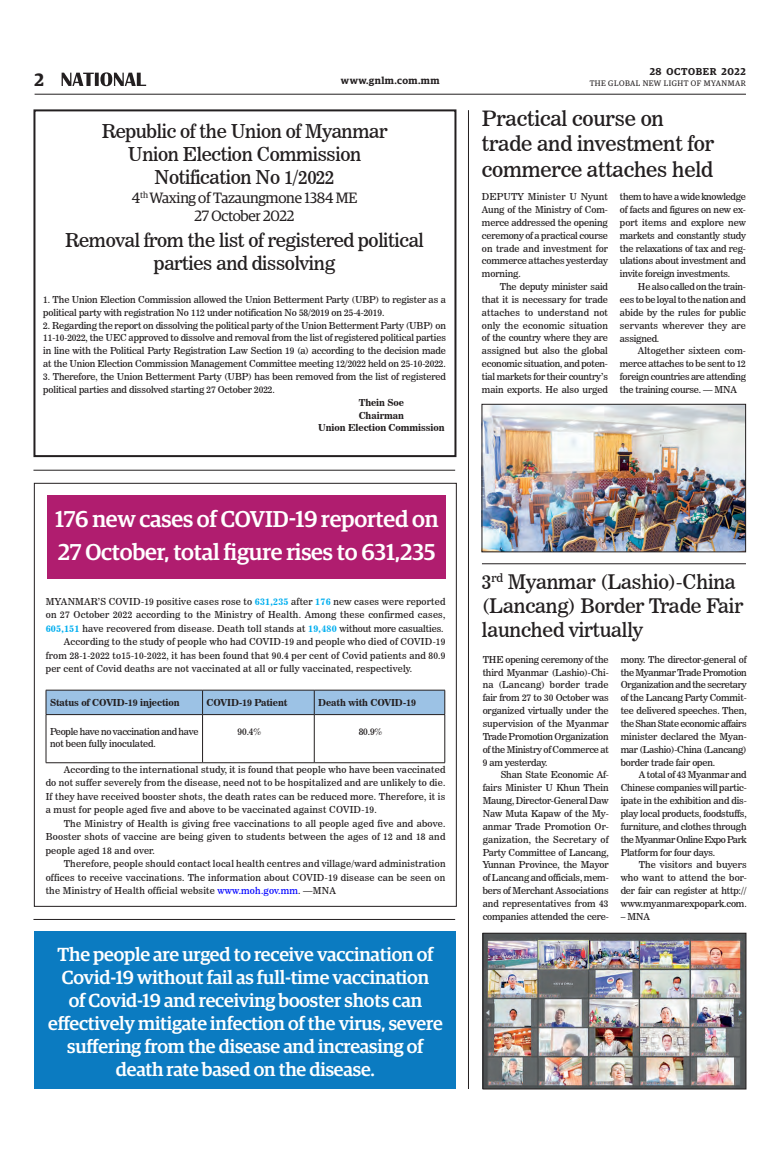
<style>
.page{position:relative;width:773px;height:1152px;background:#fff}
.page>*{position:absolute;margin:0;border:0;box-sizing:border-box;transform-origin:0 0}
._2_Clm_Head{font:500 23px/33.2px "Guardian Egyp";letter-spacing:-.01em;color:#fff}
._2_Clm_Head-2{font:21px/25.2px "News 706 BT Roman C";letter-spacing:-.01em;color:#231f20}
._2_Clm_Head-3{font:20px/24px "News 706 BT Roman C";letter-spacing:-.01em;color:#231f20}
.Brief_2nd_Body{font:500 19px/23px "Guardian Egyp";letter-spacing:-.01em;color:#fff;text-align:center}
._1_Clm_Head{font:19px/22.8px "News 706 BT Roman C";letter-spacing:-.02em;color:#231f20;text-align:center}
.t1{font:600 18px "Guardian Egyp";color:#231f20}
._1_Clm_Head-2{font:15px "Guardian Egyp";letter-spacing:-.02em;color:#231f20}
.t2{font:600 10px "Guardian Egyp";letter-spacing:.055em;color:#231f20}
._2nd_Body{font:9.5px/12.9px "News 706 BT Roman C";letter-spacing:-.01em;color:#231f20;text-align:justify}
.Normal_Para{font:9.5px/12.9px "News 706 BT Roman C";letter-spacing:-.01em;color:#231f20;text-align:justify}
._2nd_Body-2{font:9.5px "News 706 BT Bold C";letter-spacing:-.01em;color:#231f20}
.t3{font:8px "Guardian Egyp";letter-spacing:.06em;color:#231f20}
.s1{font-family:"News 706 BT Bold C";color:#00aeef}
.s2{color:#00f}
</style>
<div class="page">
<hr style="left:35px;top:94px;width:711px;height:1px;background:#231f20">
<svg style="left:62px;top:72px;width:84px;height:14px"></svg>
<div style="left:34px;top:931px;width:421px;height:158px;background:#0b7bc1"></div>
<div style="left:33px;top:109px;width:423px;height:348px;border:2px solid #231f20"></div>
<div style="left:47px;top:496px;width:398px;height:83px;background:#b01d6f"></div>
<div style="left:46px;top:690px;width:399px;height:24px;background:#9cc2e5"></div>
<hr style="left:46px;top:714px;width:156px;height:1px;background:#231f20">
<hr style="left:46px;top:715px;width:1px;height:48px;background:#231f20">
<hr style="left:202px;top:714px;width:112px;height:1px;background:#231f20">
<hr style="left:202px;top:715px;width:1px;height:48px;background:#231f20">
<hr style="left:314px;top:714px;width:131px;height:1px;background:#231f20">
<hr style="left:314px;top:715px;width:1px;height:48px;background:#231f20">
<hr style="left:444px;top:715px;width:1px;height:48px;background:#231f20">
<hr style="left:46px;top:763px;width:156px;height:1px;background:#231f20">
<hr style="left:202px;top:763px;width:112px;height:1px;background:#231f20">
<hr style="left:314px;top:763px;width:131px;height:1px;background:#231f20">
<img style="left:484px;top:406px;width:259px;height:144px">
<div style="left:482px;top:404px;width:263px;height:148px;border:1px solid #231f20"></div>
<img style="left:485px;top:935px;width:259px;height:152px">
<div style="left:483px;top:933px;width:263px;height:156px;border:1px solid #231f20"></div>
<hr style="left:482px;top:564px;width:264px;height:1px;background:#231f20">
<hr style="left:468px;top:110px;width:1px;height:979px;background:#231f20">
<hr style="left:33px;top:470px;width:422px;height:1px;background:#231f20">
<hr style="left:33px;top:919px;width:422px;height:1px;background:#231f20">
<h3 class="t1" style="left:35px;top:67px;width:11px">2</h3>
<p class="t2" style="left:649px;top:64px;width:98px">28 OCTOBER 2022</p>
<p class="t2" style="left:341px;top:73px;width:100px">www.gnlm.com.mm</p>
<p class="t3" style="left:589px;top:78px;width:158px">THE GLOBAL NEW LIGHT OF MYANMAR</p>
<p class="_1_Clm_Head" style="left:102px;top:120px;width:287px">Republic of the Union of Myanmar</p>
<p class="_1_Clm_Head" style="left:128px;top:143px;width:235px">Union Election Commission</p>
<p class="_1_Clm_Head" style="left:154px;top:166px;width:181px">Notification No 1/2022</p>
<p class="_1_Clm_Head-2" style="left:132px;top:187px;width:227px">4<sup>th</sup> Waxing of Tazaungmone 1384 ME</p>
<p class="_1_Clm_Head-2" style="left:194px;top:205px;width:102px">27 October 2022</p>
<p class="_1_Clm_Head" style="left:65px;top:229px;width:360px">Removal from the list of registered political parties and dissolving</p>
<p class="Normal_Para" style="left:43px;top:293px;width:404px">1. The Union Election Commission allowed the Union Betterment Party (UBP) to register as a political party with registration No 112 under notification No 58/2019 on 25-4-2019.</p>
<p class="Normal_Para" style="left:43px;top:319px;width:404px">2. Regarding the report on dissolving the political party of the Union Betterment Party (UBP) on 11-10-2022, the UEC approved to dissolve and removal from the list of registered political parties in line with the Political Party Registration Law Section 19 (a) according to the decision made at the Union Election Commission Management Committee meeting 12/2022 held on 25-10-2022.</p>
<p class="Normal_Para" style="left:43px;top:370px;width:404px">3. Therefore, the Union Betterment Party (UBP) has been removed from the list of registered political parties and dissolved starting 27 October 2022.</p>
<p class="_2nd_Body-2" style="left:359px;top:397px;width:47px">Thein Soe</p>
<p class="_2nd_Body-2" style="left:359px;top:409px;width:47px">Chairman</p>
<p class="_2nd_Body-2" style="left:318px;top:422px;width:128px">Union Election Commission</p>
<p class="_2_Clm_Head" style="left:55px;top:501px;width:385px">176 new cases of COVID-19 reported on<br>27 October, total figure rises to 631,235</p>
<p class="Normal_Para" style="left:46px;top:595px;width:401px;line-height:13.5px">MYANMAR’S COVID-19 positive cases rose to <span class="s1">631,235</span> after <span class="s1">176</span> new cases were reported on 27 October 2022 according to the Ministry of Health. Among these confirmed cases, <span class="s1">605,151</span> have recovered from disease. Death toll stands at <span class="s1">19,480</span> without more casualties.</p>
<p class="_2nd_Body" style="left:46px;top:635px;width:401px;line-height:13.5px;text-indent:18px">According to the study of people who had COVID-19 and people who died of COVID-19 from 28-1-2022 to15-10-2022, it has been found that 90.4 per cent of Covid patients and 80.9 per cent of Covid deaths are not vaccinated at all or fully vaccinated, respectively.</p>
<p class="_2nd_Body-2" style="left:50px;top:697px;width:131px">Status of COVID-19 injection</p>
<p class="_2nd_Body-2" style="left:206px;top:697px;width:82px">COVID-19 Patient</p>
<p class="_2nd_Body-2" style="left:318px;top:697px;width:99px">Death with COVID-19</p>
<p class="_2nd_Body" style="left:50px;top:726px;width:150px;line-height:11.4px">People have no vaccination and have not been fully inoculated.</p>
<p class="_2nd_Body" style="left:237px;top:725px;width:25px">90.4%</p>
<p class="_2nd_Body" style="left:358px;top:725px;width:25px">80.9%</p>
<p class="_2nd_Body" style="left:46px;top:762px;width:401px;line-height:13.5px;text-indent:18px">According to the international study, it is found that people who have been vaccinated do not suffer severely from the disease, need not to be hospitalized and are unlikely to die.<br>If they have received booster shots, the death rates can be reduced more. Therefore, it is a must for people aged five and above to be vaccinated against COVID-19.</p>
<p class="_2nd_Body" style="left:46px;top:816px;width:401px;line-height:13.5px;text-indent:18px">The Ministry of Health is giving free vaccinations to all people aged five and above.<br>Booster shots of vaccine are being given to students between the ages of 12 and 18 and people aged 18 and over.</p>
<p class="_2nd_Body" style="left:46px;top:857px;width:401px;line-height:13.5px;text-indent:18px">Therefore, people should contact local health centres and village/ward administration offices to receive vaccinations. The information about COVID-19 disease can be seen on the Ministry of Health official website <span class="s2">www.moh.gov.mm</span>. —MNA</p>
<p class="Brief_2nd_Body" style="left:48px;top:942px;width:396px">The people are urged to receive vaccination of Covid-19 without fail as full-time vaccination<br>of Covid-19 and receiving booster shots can effectively mitigate infection of the virus, severe suffering from the disease and increasing of death rate based on the disease.</p>
<p class="_2_Clm_Head-2" style="left:482px;top:106px;width:233px">Practical course on trade and investment for commerce attaches held</p>
<p class="Normal_Para" style="left:482px;top:190px;width:127px">DEPUTY Minister U Nyunt Aung of the Ministry of Com&shy;merce addressed the opening ceremony of a practical course on trade and investment for commerce attaches yesterday morning.</p>
<p class="_2nd_Body" style="left:482px;top:280px;width:127px;text-indent:18px">The deputy minister said that it is necessary for trade attaches to understand not only the economic situation of the country where they are assigned but also the global economic situation, and poten&shy;tial markets for their country’s main exports. He also urged</p>
<p class="_2nd_Body" style="left:620px;top:190px;width:127px">them to have a wide knowledge of facts and figures on new ex&shy;port items and explore new markets and constantly study the relaxations of tax and reg&shy;ulations about investment and invite foreign investments.</p>
<p class="_2nd_Body" style="left:620px;top:280px;width:127px;text-indent:18px">He also called on the train&shy;ees to be loyal to the nation and abide by the rules for public servants wherever they are assigned.</p>
<p class="_2nd_Body" style="left:620px;top:345px;width:127px;text-indent:18px">Altogether sixteen com&shy;merce attaches to be sent to 12 foreign countries are attending the training course. — MNA</p>
<p class="_2_Clm_Head-3" style="left:482px;top:570px;width:263px">3<sup>rd</sup> Myanmar (Lashio)-China (Lancang) Border Trade Fair launched virtually</p>
<p class="Normal_Para" style="left:482px;top:653px;width:127px">THE opening ceremony of the third Myanmar (Lashio)-Chi&shy;na (Lancang) border trade fair from 27 to 30 October was organized virtually under the supervision of the Myanmar Trade Promotion Organization of the Ministry of Commerce at 9 am yesterday.</p>
<p class="_2nd_Body" style="left:482px;top:769px;width:127px;text-indent:18px">Shan State Economic Af&shy;fairs Minister U Khun Thein Maung, Director-General Daw Naw Muta Kapaw of the My&shy;anmar Trade Promotion Or&shy;ganization, the Secretary of Party Committee of Lancang, Yunnan Province, the Mayor of Lancang and officials, mem&shy;bers of Merchant Associations and representatives from 43 companies attended the cere-</p>
<p class="_2nd_Body" style="left:620px;top:653px;width:128px">mony. The director-general of the Myanmar Trade Promotion Organization and the secretary of the Lancang Party Commit&shy;tee delivered speeches. Then, the Shan State economic affairs minister declared the Myan&shy;mar (Lashio)-China (Lancang) border trade fair open.</p>
<p class="_2nd_Body" style="left:620px;top:769px;width:127px;text-indent:18px">A total of 43 Myanmar and Chinese companies will partic&shy;ipate in the exhibition and dis&shy;play local products, foodstuffs, furniture, and clothes through the Myanmar Online Expo Park Platform for four days.</p>
<p class="_2nd_Body" style="left:620px;top:859px;width:127px;text-indent:18px">The visitors and buyers who want to attend the bor&shy;der fair can register at http:// www.myanmarexpopark.com.</p>
<p class="_2nd_Body" style="left:620px;top:910px;width:31px">– MNA</p>
</div>
